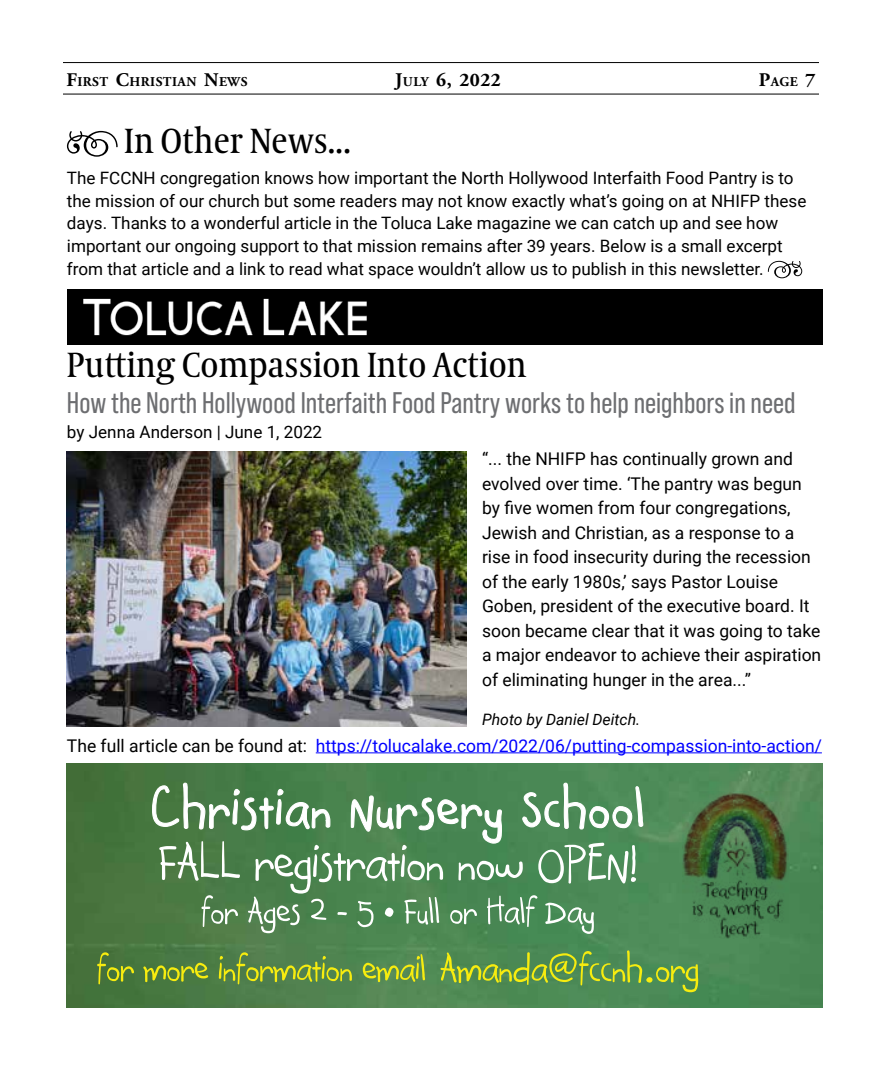
<style>
.page{position:relative;width:882px;height:1071px;background:#fff}
.page>*{position:absolute;margin:0;border:0;box-sizing:border-box;transform-origin:0 0}
.t1{font:35px "Coranto 2 Headline";color:#000}
.t2{font:29.75px "Bebas Neue Pro";color:#6d6e71}
.t3{font:700 19.25px "Adobe Garamond Pro";color:#000}
.t4{font:17.5px/24.5px "Roboto";color:#000}
.t5{font:17.5px "Roboto";color:#00f}
.t6{font:17.15px/22.8px "Roboto";color:#000}
.t7{font:italic 15.75px "Roboto";color:#000}
.t8{font:700 13.47px "Adobe Garamond Pro";letter-spacing:.03em;color:#000}
.s1{font-size:19.25px}
.s2{font-size:13.47px}
.s3{color:#000}
</style>
<div class="page">
<hr style="left:63px;top:62px;width:756px;height:1px;background:#000">
<hr style="left:63px;top:94px;width:756px;height:1px;background:#000">
<hr style="left:316px;top:752px;width:506px;height:1px;background:#00f">
<img style="left:67px;top:451px;width:399px;height:276px">
<div style="left:67px;top:290px;width:756px;height:55px;background:#000"></div>
<img style="left:83px;top:298px;width:284px;height:38px">
<svg style="left:67px;top:131px;width:51px;height:26px"></svg>
<svg style="left:768px;top:261px;width:34px;height:17px"></svg>
<img style="left:67px;top:764px;width:756px;height:244px">
<svg style="left:97px;top:952px;width:328px;height:32px;background:#6a913f"></svg>
<svg style="left:441px;top:950px;width:257px;height:42px;background:#679a4a"></svg>
<svg style="left:151px;top:766px;width:493px;height:78px;background:#48824e"></svg>
<svg style="left:153px;top:783px;width:490px;height:151px;background:#649669"></svg>
<p class="t8" style="left:66px;top:73px;width:183px"><span class="s1">F</span>IRST <span class="s1">C</span>HRISTIAN <span class="s1">N</span>EWS</p>
<p class="t3" style="left:395px;top:68px;width:107px">J<span class="s2">ULY</span> 6, 2022</p>
<p class="t8" style="left:759px;top:73px;width:58px"><span class="s1">P</span>AGE <span class="s1">7</span></p>
<h1 class="t1" style="left:124px;top:115px;width:228px">In Other News...</h1>
<p class="t6" style="left:67px;top:166px;width:741px">The FCCNH congregation knows how important the North Hollywood Interfaith Food Pantry is to the mission of our church but some readers may not know exactly what’s going on at NHIFP these days. Thanks to a wonderful article in the Toluca Lake magazine we can catch up and see how important our ongoing support to that mission remains after 39 years. Below is a small excerpt from that article and a link to read what space wouldn’t allow us to publish in this newsletter.</p>
<h1 class="t1" style="left:67px;top:339px;width:461px">Putting Compassion Into Action</h1>
<h2 class="t2" style="left:67px;top:386px;width:730px">How the North Hollywood Interfaith Food Pantry works to help neighbors in need</h2>
<p class="t6" style="left:67px;top:420px;width:257px">by Jenna Anderson | June 1, 2022</p>
<p class="t4" style="left:482px;top:446px;width:341px">“... the NHIFP has continually grown and evolved over time. ‘The pantry was begun by five women from four congregations, Jewish and Christian, as a response to a rise in food insecurity during the recession of the early 1980s,’ says Pastor Louise Goben, president of the executive board. It soon became clear that it was going to take a major endeavor to achieve their aspiration of eliminating hunger in the area...”</p>
<p class="t7" style="left:482px;top:709px;width:160px">Photo by Daniel Deitch.</p>
<p class="t5" style="left:67px;top:733px;width:756px"><span class="s3">The full article can be found at:</span> https://tolucalake.com/2022/06/putting-compassion-into-action/</p>
</div>
